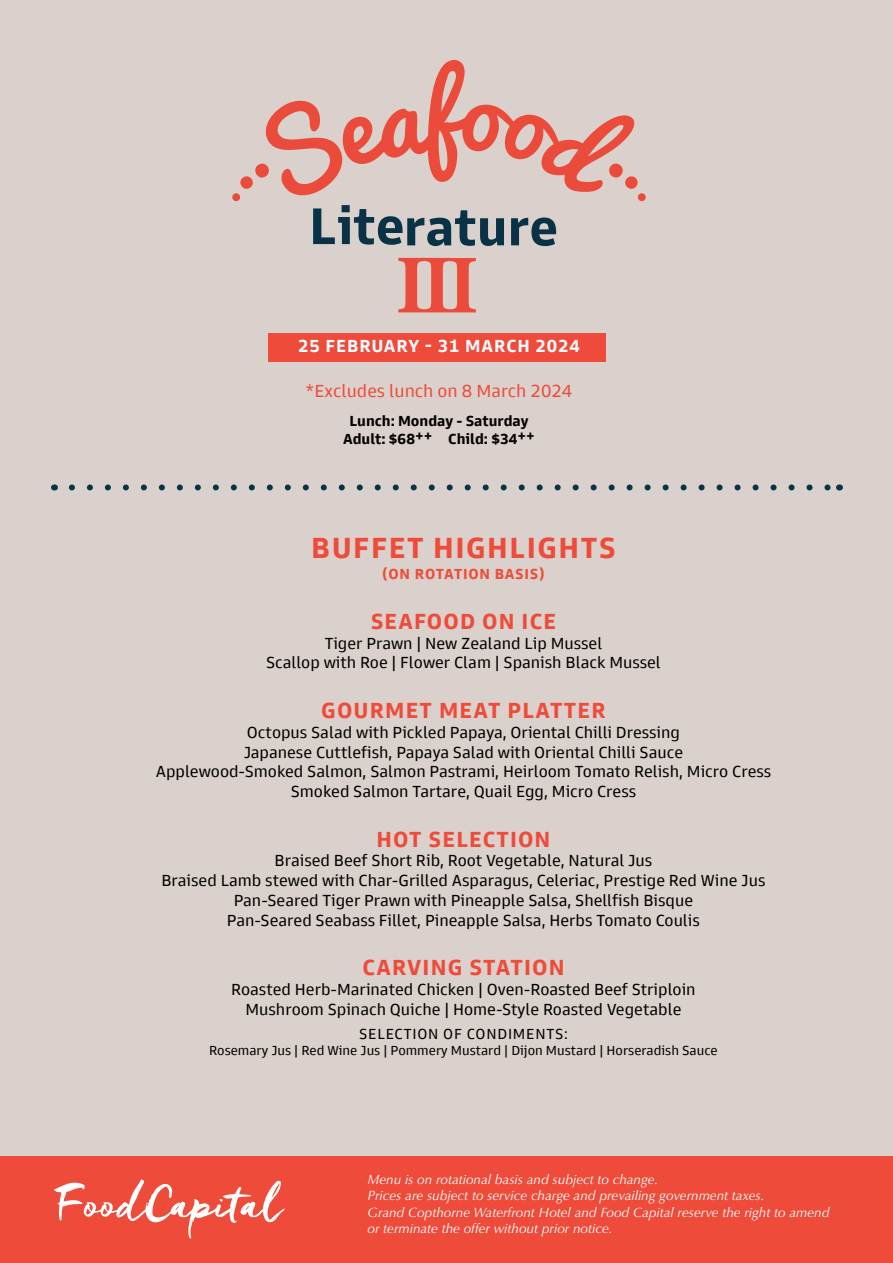
<style>
.page{position:relative;width:893px;height:1263px;background:#fff}
.page>*{position:absolute;margin:0;border:0;box-sizing:border-box;transform-origin:0 0}
.t1{font:700 52.8px "Goldman Sans";color:#0a3247}
.t2{font:700 30px "Goldman Sans";letter-spacing:.05em;color:#ef4b3a}
.t3{font:700 22.5px "Goldman Sans";letter-spacing:.05em;color:#ef4b3a}
.t4{font:18px "Goldman Sans";color:#ef4b3a}
.t5{font:700 18px "Goldman Sans";letter-spacing:.05em;color:#f0f9fb}
.t6{font:16.5px/19.8px "Goldman Sans";color:#000;text-align:center}
.t7{font:700 15px "Goldman Sans";color:#000}
.t8{font:15px "Goldman Sans";letter-spacing:.05em;color:#000}
.t9{font:700 15px "Goldman Sans";letter-spacing:.05em;color:#ef4b3a}
.t10{font:italic 13.5px/16.2px "Optima";color:#fff}
.t11{font:13.5px "Goldman Sans";color:#000}
</style>
<div class="page">
<div style="left:0;top:1156px;width:893px;height:107px;background:#ef4b3a"></div>
<svg style="left:54px;top:1179px;width:231px;height:59px"></svg>
<div style="left:0;top:0;width:893px;height:1156px;background:#dbd1cc"></div>
<svg style="left:72px;top:484px;width:758px;height:6px"></svg>
<div style="left:240px;top:176px;width:13px;height:13px;background:#eb4b3a;border-radius:50%"></div>
<div style="left:232px;top:193px;width:8px;height:8px;background:#eb4b3a;border-radius:50%"></div>
<svg style="left:625px;top:176px;width:13px;height:13px"></svg>
<div style="left:638px;top:193px;width:8px;height:8px;background:#eb4b3a;border-radius:50%"></div>
<svg style="left:255px;top:59px;width:379px;height:137px"></svg>
<svg style="left:398px;top:258px;width:78px;height:54px"></svg>
<div style="left:268px;top:333px;width:338px;height:28px;background:#ef4b3a"></div>
<h1 class="t1" style="left:309px;top:193px;width:251px">Literature</h1>
<p class="t5" style="left:298px;top:334px;width:283px">25 FEBRUARY - 31 MARCH 2024</p>
<p class="t4" style="left:306px;top:380px;width:268px">*Excludes lunch on 8 March 2024</p>
<p class="t7" style="left:349px;top:411px;width:181px">Lunch: Monday - Saturday</p>
<p class="t7" style="left:343px;top:429px;width:193px">Adult: $68++ Child: $34++</p>
<p class="t2" style="left:311px;top:529px;width:306px">BUFFET HIGHLIGHTS</p>
<p class="t9" style="left:382px;top:565px;width:165px">(ON ROTATION BASIS)</p>
<p class="t3" style="left:371px;top:607px;width:187px">SEAFOOD ON ICE</p>
<p class="t6" style="left:266px;top:633px;width:396px">Tiger Prawn | New Zealand Lip Mussel<br>Scallop with Roe | Flower Clam | Spanish Black Mussel</p>
<p class="t3" style="left:321px;top:696px;width:286px">GOURMET MEAT PLATTER</p>
<p class="t6" style="left:247px;top:722px;width:435px">Octopus Salad with Pickled Papaya, Oriental Chilli Dressing</p>
<p class="t6" style="left:244px;top:742px;width:441px">Japanese Cuttlefish, Papaya Salad with Oriental Chilli Sauce</p>
<p class="t6" style="left:156px;top:762px;width:617px">Applewood-Smoked Salmon, Salmon Pastrami, Heirloom Tomato Relish, Micro Cress</p>
<p class="t6" style="left:291px;top:781px;width:347px">Smoked Salmon Tartare, Quail Egg, Micro Cress</p>
<p class="t3" style="left:376px;top:824px;width:175px">HOT SELECTION</p>
<p class="t6" style="left:275px;top:851px;width:379px">Braised Beef Short Rib, Root Vegetable, Natural Jus</p>
<p class="t6" style="left:161px;top:871px;width:606px">Braised Lamb stewed with Char-Grilled Asparagus, Celeriac, Prestige Red Wine Jus</p>
<p class="t6" style="left:234px;top:890px;width:461px">Pan-Seared Tiger Prawn with Pineapple Salsa, Shellfish Bisque</p>
<p class="t6" style="left:227px;top:910px;width:474px">Pan-Seared Seabass Fillet, Pineapple Salsa, Herbs Tomato Coulis</p>
<p class="t3" style="left:362px;top:953px;width:204px">CARVING STATION</p>
<p class="t6" style="left:231px;top:979px;width:466px">Roasted Herb-Marinated Chicken | Oven-Roasted Beef Striploin</p>
<p class="t6" style="left:245px;top:999px;width:437px">Mushroom Spinach Quiche | Home-Style Roasted Vegetable</p>
<p class="t8" style="left:359px;top:1025px;width:210px">SELECTION OF CONDIMENTS:</p>
<p class="t11" style="left:209px;top:1042px;width:510px">Rosemary Jus | Red Wine Jus | Pommery Mustard | Dijon Mustard | Horseradish Sauce</p>
<p class="t10" style="left:368px;top:1171px;width:463px">Menu is on rotational basis and subject to change.<br>Prices are subject to service charge and prevailing government taxes.<br>Grand Copthorne Waterfront Hotel and Food Capital reserve the right to amend or terminate the offer without prior notice.</p>
</div>
